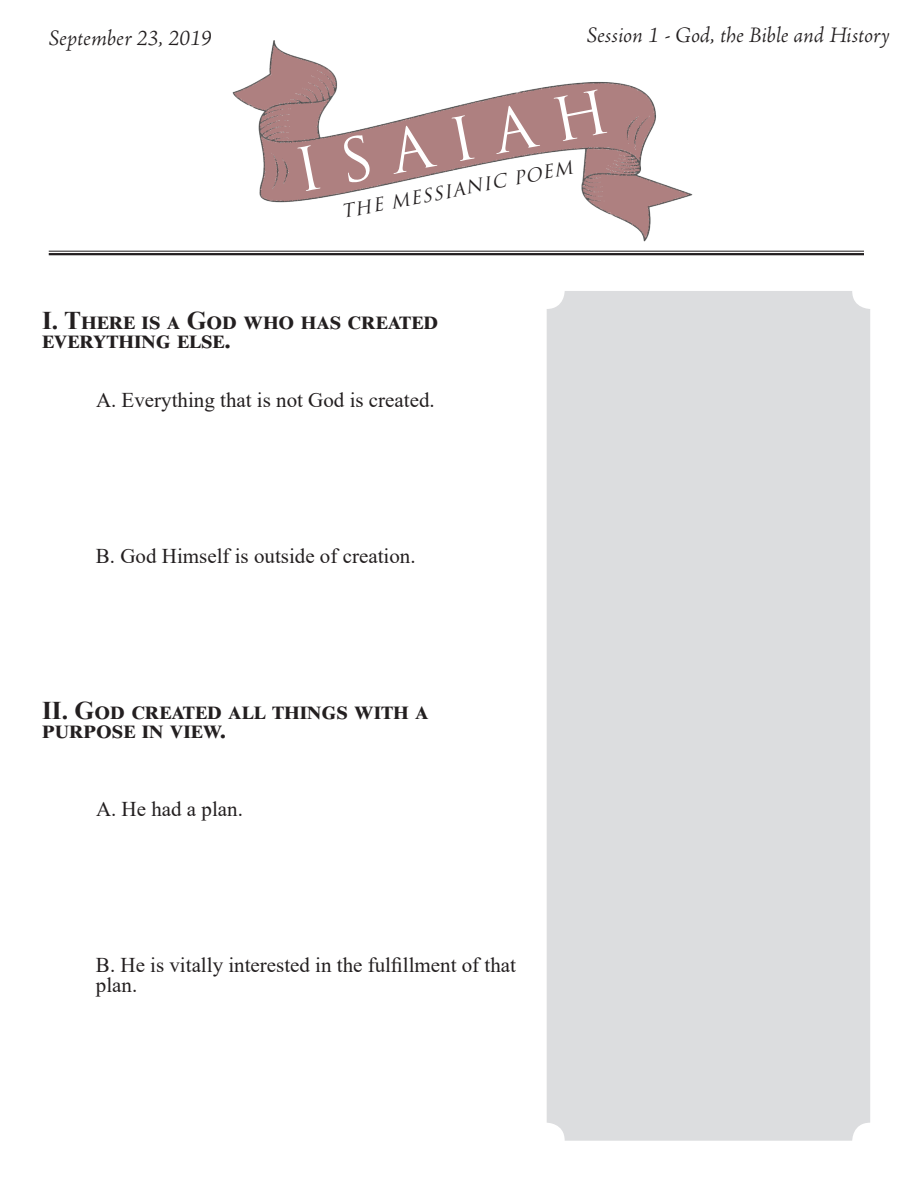
<style>
.page{position:relative;width:918px;height:1188px;background:#fff}
.page>*{position:absolute;margin:0;border:0;box-sizing:border-box;transform-origin:0 0}
.t1{font:58.5px "Trajan Pro";color:#fff}
.t2{font:700 25.5px/19.5px "Times New Roman";color:#231f20}
.t3{font:italic 300 22.5px "Adobe Jenson Pro";color:#231f20}
.t4{font:21px/19.5px "Times New Roman";color:#231f20}
.t5{font:italic 18px "Trajan Pro";color:#231f20}
</style>
<div class="page">
<div style="left:547px;top:291px;width:323px;height:850px;background:#dcdddf;border-radius:18px"></div>
<hr style="left:49px;top:251px;width:815px;height:1px;background:#231f20">
<hr style="left:49px;top:253px;width:815px;height:2px;background:#231f20">
<img style="left:205px;top:40px;width:514px;height:216px">
<p class="t3" style="left:49px;top:25px;width:165px">September 23, 2019</p>
<p class="t3" style="left:587px;top:22px;width:304px">Session 1 - God, the Bible and History</p>
<p class="t1" style="left:289px;top:135px;width:319px;rotate:-11deg">I S A I A H</p>
<p class="t5" style="left:339px;top:201px;width:237px;rotate:-11deg">THE MESSIANIC POEM</p>
<p class="t2" style="left:42px;top:310px;width:398px">I. There is a God who has created everything else.</p>
<p class="t4" style="left:96px;top:389px;width:340px">A. Everything that is not God is created.</p>
<p class="t4" style="left:96px;top:545px;width:321px">B. God Himself is outside of creation.</p>
<p class="t2" style="left:42px;top:700px;width:388px">II. God created all things with a purpose in view.</p>
<p class="t4" style="left:96px;top:799px;width:148px">A. He had a plan.</p>
<p class="t4" style="left:96px;top:955px;width:422px">B. He is vitally interested in the fulfillment of that plan.</p>
</div>
